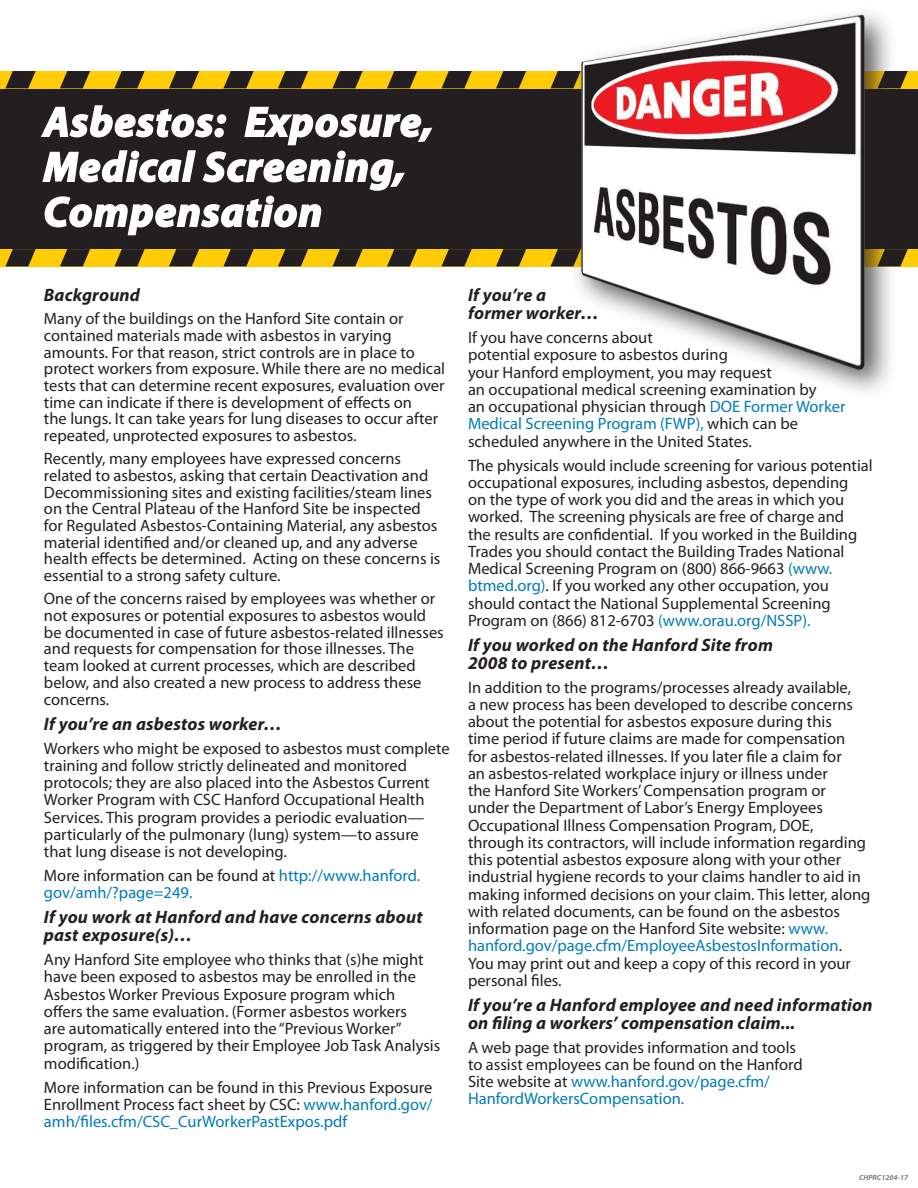
<style>
.page{position:relative;width:918px;height:1188px;background:#fff}
.page>*{position:absolute;margin:0;border:0;box-sizing:border-box;transform-origin:0 0}
.Paragraph_Style_1{font:italic 700 42px/45px "Myriad Pro";letter-spacing:.03em;color:#fff}
.Body_text{font:italic 700 18px/18px "Myriad Pro";letter-spacing:.01em;color:#231f20}
.Body_text-2{font:16.5px/17.2px "Myriad Pro";color:#231f20}
.Body_text-3{font:16.5px/17.2px "Myriad Pro";color:#007bb9}
.bullet-boxed_text{font:italic 700 7.5px "Myriad Pro";color:#808083}
.s1{color:#231f20}
.s2{color:#007bb9}
</style>
<div class="page">
<div style="left:0;top:82px;width:918px;height:179px;background:#231f20"></div>
<svg style="left:41px;top:105px;width:392px;height:131px"></svg>
<div style="left:0;top:249px;width:918px;height:17px;background:#ffcc05"></div>
<svg style="left:898px;top:249px;width:10px;height:17px"></svg>
<svg style="left:550px;top:258px;width:4px;height:8px"></svg>
<svg style="left:496px;top:249px;width:30px;height:17px"></svg>
<svg style="left:441px;top:249px;width:31px;height:17px"></svg>
<svg style="left:387px;top:249px;width:30px;height:17px"></svg>
<svg style="left:332px;top:249px;width:31px;height:17px"></svg>
<svg style="left:278px;top:249px;width:30px;height:17px"></svg>
<svg style="left:223px;top:249px;width:31px;height:17px"></svg>
<svg style="left:169px;top:249px;width:30px;height:17px"></svg>
<svg style="left:114px;top:249px;width:31px;height:17px"></svg>
<svg style="left:60px;top:249px;width:30px;height:17px"></svg>
<svg style="left:5px;top:249px;width:31px;height:17px"></svg>
<div style="left:0;top:71px;width:918px;height:17px;background:#ffcc05"></div>
<svg style="left:898px;top:71px;width:10px;height:17px"></svg>
<svg style="left:550px;top:80px;width:4px;height:8px"></svg>
<svg style="left:496px;top:71px;width:30px;height:17px"></svg>
<svg style="left:441px;top:71px;width:31px;height:17px"></svg>
<svg style="left:387px;top:71px;width:30px;height:17px"></svg>
<svg style="left:332px;top:71px;width:31px;height:17px"></svg>
<svg style="left:278px;top:71px;width:30px;height:17px"></svg>
<svg style="left:223px;top:71px;width:31px;height:17px"></svg>
<svg style="left:169px;top:71px;width:30px;height:17px"></svg>
<svg style="left:114px;top:71px;width:31px;height:17px"></svg>
<svg style="left:60px;top:71px;width:30px;height:17px"></svg>
<svg style="left:5px;top:71px;width:31px;height:17px"></svg>
<div style="left:569px;top:4px;width:329px;height:397px;background:#231f20;opacity:.75"></div>
<img style="left:554px;top:4px;width:336px;height:379px">
<p class="Paragraph_Style_1" style="left:44px;top:98px;width:391px">Asbestos: Exposure,<br>Medical Screening,<br>Compensation</p>
<p class="Body_text" style="left:44px;top:285px;width:98px">Background</p>
<p class="Body_text-2" style="left:44px;top:310px;width:403px;line-height:16.6px">Many of the buildings on the Hanford Site contain or contained materials made with asbestos in varying amounts. For that reason, strict controls are in place to protect workers from exposure. While there are no medical tests that can determine recent exposures, evaluation over time can indicate if there is development of effects on<br>the lungs. It can take years for lung diseases to occur after repeated, unprotected exposures to asbestos.</p>
<p class="Body_text-2" style="left:44px;top:450px;width:398px;line-height:16.6px">Recently, many employees have expressed concerns related to asbestos, asking that certain Deactivation and Decommissioning sites and existing facilities/steam lines on the Central Plateau of the Hanford Site be inspected for Regulated Asbestos-Containing Material, any asbestos material identified and/or cleaned up, and any adverse health effects be determined. Acting on these concerns is essential to a strong safety culture.</p>
<p class="Body_text-2" style="left:44px;top:590px;width:401px;line-height:16.8px">One of the concerns raised by employees was whether or not exposures or potential exposures to asbestos would be documented in case of future asbestos-related illnesses and requests for compensation for those illnesses. The team looked at current processes, which are described below, and also created a new process to address these concerns.</p>
<p class="Body_text" style="left:44px;top:714px;width:239px">If you’re an asbestos worker…</p>
<p class="Body_text-2" style="left:44px;top:739px;width:407px">Workers who might be exposed to asbestos must complete training and follow strictly delineated and monitored protocols; they are also placed into the Asbestos Current Worker Program with CSC Hanford Occupational Health Services. This program provides a periodic evaluation— particularly of the pulmonary (lung) system—to assure that lung disease is not developing.</p>
<p class="Body_text-3" style="left:44px;top:867px;width:378px"><span class="s1">More information can be found at</span> http://www.hanford. gov/amh/?page=249.</p>
<p class="Body_text" style="left:44px;top:907px;width:380px">If you work at Hanford and have concerns about past exposure(s)…</p>
<p class="Body_text-2" style="left:44px;top:951px;width:398px">Any Hanford Site employee who thinks that (s)he might have been exposed to asbestos may be enrolled in the Asbestos Worker Previous Exposure program which<br>offers the same evaluation. (Former asbestos workers<br>are automatically entered into the “Previous Worker” program, as triggered by their Employee Job Task Analysis modification.)</p>
<p class="Body_text-2" style="left:44px;top:1078px;width:390px;text-align:justify">More information can be found in this Previous Exposure Enrollment Process fact sheet by CSC: <span class="s2">www.hanford.gov/ amh/files.cfm/CSC_CurWorkerPastExpos.pdf</span></p>
<p class="Body_text" style="left:468px;top:285px;width:132px">If you’re a former worker…</p>
<p class="Body_text-2" style="left:468px;top:329px;width:379px">If you have concerns about<br>potential exposure to asbestos during<br>your Hanford employment, you may request<br>an occupational medical screening examination by<br>an occupational physician through <span class="s2">DOE Former Worker Medical Screening Program (FWP),</span> which can be scheduled anywhere in the United States.</p>
<p class="Body_text-2" style="left:468px;top:456px;width:406px">The physicals would include screening for various potential occupational exposures, including asbestos, depending<br>on the type of work you did and the areas in which you worked. The screening physicals are free of charge and<br>the results are confidential. If you worked in the Building Trades you should contact the Building Trades National Medical Screening Program on (800) 866-9663 <span class="s2">(www. btmed.org)</span>. If you worked any other occupation, you should contact the National Supplemental Screening Program on (866) 812-6703 <span class="s2">(www.orau.org/NSSP).</span></p>
<p class="Body_text" style="left:468px;top:635px;width:307px">If you worked on the Hanford Site from<br>2008 to present…</p>
<p class="Body_text-2" style="left:468px;top:678px;width:404px">In addition to the programs/processes already available,<br>a new process has been developed to describe concerns about the potential for asbestos exposure during this<br>time period if future claims are made for compensation<br>for asbestos-related illnesses. If you later file a claim for<br>an asbestos-related workplace injury or illness under<br>the Hanford Site Workers’ Compensation program or under the Department of Labor’s Energy Employees Occupational Illness Compensation Program, DOE, through its contractors, will include information regarding this potential asbestos exposure along with your other industrial hygiene records to your claims handler to aid in making informed decisions on your claim. This letter, along with related documents, can be found on the asbestos information page on the Hanford Site website: <span class="s2">www. hanford.gov/page.cfm/EmployeeAsbestosInformation</span>.<br>You may print out and keep a copy of this record in your personal files.</p>
<p class="Body_text" style="left:468px;top:995px;width:406px">If you’re a Hanford employee and need information on filing a workers’ compensation claim...</p>
<p class="Body_text-2" style="left:468px;top:1038px;width:336px">A web page that provides information and tools to assist employees can be found on the Hanford Site website at <span class="s2">www.hanford.gov/page.cfm/ HanfordWorkersCompensation.</span></p>
<p class="bullet-boxed_text" style="left:859px;top:1173px;width:51px">CHPRC1204-17</p>
</div>
